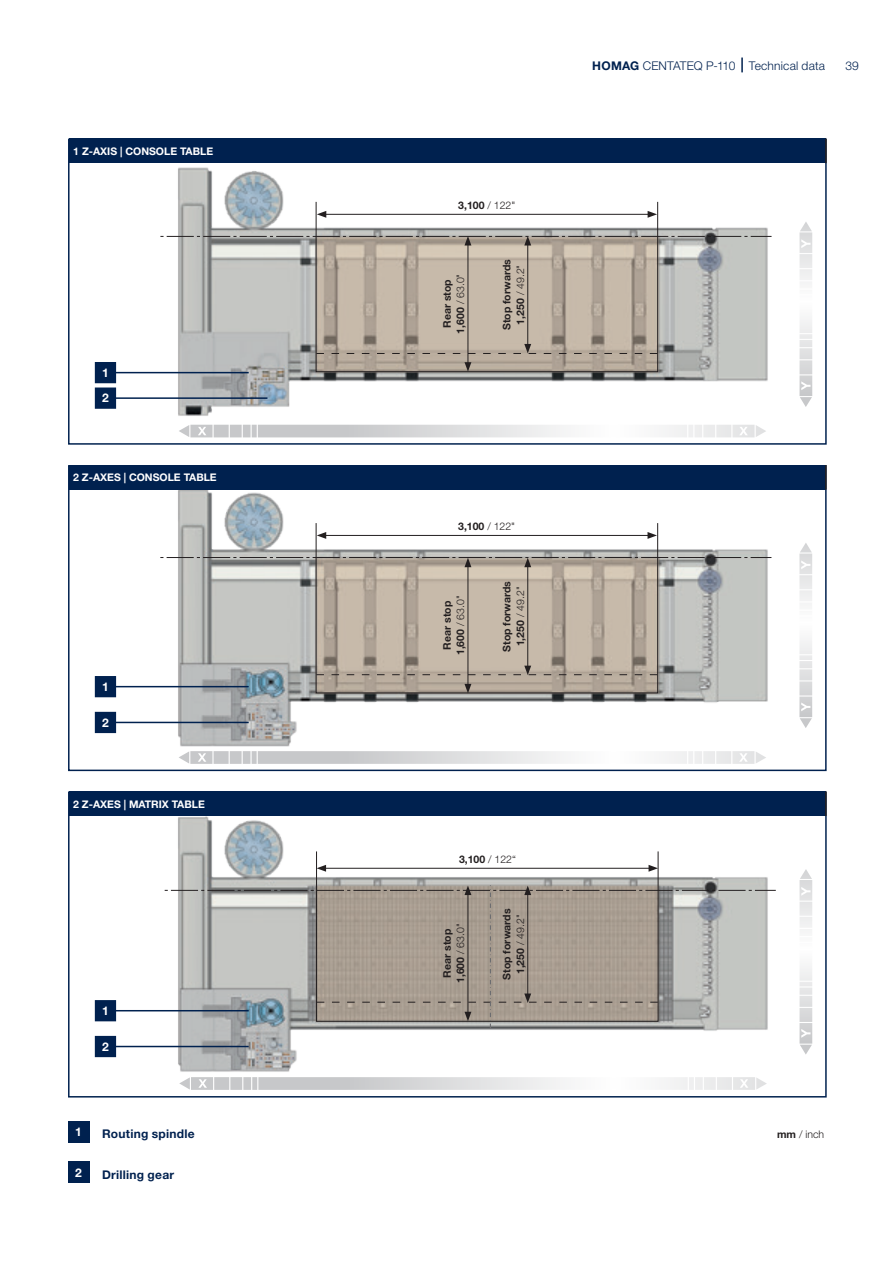
<style>
.page{position:relative;width:893px;height:1263px;background:#fff}
.page>*{position:absolute;margin:0;border:0;box-sizing:border-box;transform-origin:0 0}
._01_Musterseiten_Rub{font:300 12px "Helvetica Neue LTW1 G";letter-spacing:.01em;color:#00214f}
.Text_Bild_8Pt_11_5pt{font:700 12px "Helvetica Neue LTW1 G";letter-spacing:.025em;color:#00214f}
.NummerTabelle_8pt_bo{font:700 12px "Helvetica Neue LTW1 G";color:#fff}
.Tabelle_7_9Pt_light{font:700 10.5px/13.5px "Helvetica Neue LTW1 G";color:#231f20;text-align:center}
.Tabelle_7Pt_light_wh{font:700 10.5px "Helvetica Neue LTW1 G";color:#fff}
.Tabelle_7Pt_light__z{font:700 10.5px "Helvetica Neue LTW1 G";color:#231f20}
.Tabelle_7_10Pt_light{font:300 10.5px "Helvetica Neue LTW1 G";color:#231f20}
.s1{font-weight:300}
.s2{font-weight:700}
</style>
<div class="page">
<img style="left:96px;top:490px;width:676px;height:257px">
<img style="left:96px;top:167px;width:676px;height:271px">
<img style="left:97px;top:816px;width:709px;height:256px">
<div style="left:69px;top:139px;width:757px;height:24px;background:#00214f"></div>
<hr style="left:825px;top:139px;width:2px;height:24px;background:#231f20">
<div style="left:69px;top:791px;width:757px;height:25px;background:#00214f"></div>
<hr style="left:825px;top:791px;width:2px;height:25px;background:#231f20">
<div style="left:69px;top:465px;width:757px;height:25px;background:#00214f"></div>
<hr style="left:825px;top:465px;width:2px;height:25px;background:#231f20">
<div style="left:68px;top:1121px;width:21px;height:21px;background:#00214f"></div>
<div style="left:68px;top:1162px;width:21px;height:21px;background:#00214f"></div>
<svg style="left:741px;top:58px;width:2px;height:14px"></svg>
<hr style="left:324px;top:535px;width:326px;height:1px;background:#231f20">
<svg style="left:318px;top:532px;width:8px;height:7px"></svg>
<svg style="left:647px;top:532px;width:9px;height:7px"></svg>
<hr style="left:324px;top:214px;width:326px;height:1px;background:#231f20">
<svg style="left:318px;top:211px;width:8px;height:7px"></svg>
<svg style="left:648px;top:211px;width:8px;height:7px"></svg>
<hr style="left:324px;top:868px;width:327px;height:1px;background:#231f20">
<svg style="left:318px;top:865px;width:8px;height:7px"></svg>
<svg style="left:649px;top:865px;width:7px;height:7px"></svg>
<svg style="left:799px;top:543px;width:13px;height:185px"></svg>
<svg style="left:799px;top:222px;width:13px;height:185px"></svg>
<svg style="left:799px;top:869px;width:13px;height:185px"></svg>
<svg style="left:179px;top:751px;width:587px;height:13px"></svg>
<svg style="left:179px;top:425px;width:587px;height:12px"></svg>
<svg style="left:179px;top:1077px;width:588px;height:13px"></svg>
<div style="left:316px;top:523px;width:342px;height:170px;border:1px solid #231f20"></div>
<div style="left:316px;top:201px;width:342px;height:171px;border:1px solid #231f20"></div>
<hr style="left:468px;top:243px;width:1px;height:122px;background:#231f20">
<svg style="left:464px;top:362px;width:7px;height:10px"></svg>
<hr style="left:468px;top:565px;width:1px;height:121px;background:#231f20">
<svg style="left:464px;top:684px;width:7px;height:9px"></svg>
<hr style="left:527px;top:243px;width:1px;height:103px;background:#231f20">
<svg style="left:316px;top:344px;width:341px;height:10px;background:#b0a496"></svg>
<svg style="left:160px;top:236px;width:611px;height:9px;background:#9a958e"></svg>
<hr style="left:527px;top:565px;width:1px;height:103px;background:#231f20">
<svg style="left:316px;top:666px;width:341px;height:9px;background:#b0a497"></svg>
<svg style="left:160px;top:557px;width:611px;height:10px;background:#9c9790"></svg>
<svg style="left:165px;top:885px;width:611px;height:143px;background:#ada8a1"></svg>
<hr style="left:115px;top:686px;width:134px;height:1px;background:#00214f">
<hr style="left:115px;top:1010px;width:134px;height:1px;background:#00214f">
<hr style="left:113px;top:372px;width:136px;height:1px;background:#00214f">
<hr style="left:115px;top:722px;width:134px;height:1px;background:#00214f">
<hr style="left:115px;top:397px;width:152px;height:2px;background:#00214f">
<hr style="left:115px;top:1046px;width:134px;height:1px;background:#00214f">
<div style="left:96px;top:677px;width:19px;height:19px;background:#00214f"></div>
<div style="left:95px;top:676px;width:21px;height:21px;border:2px solid #00214f"></div>
<div style="left:96px;top:1001px;width:19px;height:19px;background:#00214f"></div>
<div style="left:95px;top:1000px;width:21px;height:21px;border:2px solid #00214f"></div>
<div style="left:96px;top:363px;width:19px;height:19px;background:#00214f"></div>
<div style="left:95px;top:362px;width:21px;height:21px;border:2px solid #00214f"></div>
<div style="left:96px;top:712px;width:19px;height:20px;background:#00214f"></div>
<div style="left:95px;top:712px;width:21px;height:21px;border:2px solid #00214f"></div>
<div style="left:96px;top:388px;width:19px;height:20px;background:#00214f"></div>
<div style="left:95px;top:387px;width:21px;height:22px;border:2px solid #00214f"></div>
<div style="left:96px;top:1037px;width:19px;height:19px;background:#00214f"></div>
<div style="left:95px;top:1036px;width:21px;height:21px;border:2px solid #00214f"></div>
<p class="Tabelle_7Pt_light_wh" style="left:73px;top:144px;width:141px">1 Z-AXIS | CONSOLE TABLE</p>
<p class="NummerTabelle_8pt_bo" style="left:102px;top:365px;width:8px">1</p>
<p class="NummerTabelle_8pt_bo" style="left:102px;top:391px;width:8px">2</p>
<p class="Tabelle_7Pt_light_wh" style="left:73px;top:471px;width:145px">2 Z-AXES | CONSOLE TABLE</p>
<p class="NummerTabelle_8pt_bo" style="left:102px;top:679px;width:8px">1</p>
<p class="NummerTabelle_8pt_bo" style="left:102px;top:715px;width:8px">2</p>
<p class="Tabelle_7Pt_light_wh" style="left:73px;top:797px;width:133px">2 Z-AXES | MATRIX TABLE</p>
<p class="NummerTabelle_8pt_bo" style="left:102px;top:1003px;width:8px">1</p>
<p class="NummerTabelle_8pt_bo" style="left:102px;top:1039px;width:8px">2</p>
<p class="NummerTabelle_8pt_bo" style="left:75px;top:1124px;width:8px">1</p>
<p class="Text_Bild_8Pt_11_5pt" style="left:102px;top:1127px;width:94px">Routing spindle</p>
<p class="NummerTabelle_8pt_bo" style="left:75px;top:1165px;width:8px">2</p>
<p class="Text_Bild_8Pt_11_5pt" style="left:102px;top:1167px;width:74px">Drilling gear</p>
<p class="Tabelle_7Pt_light__z" style="left:458px;top:198px;width:59px">3,100 <span class="s1">/ 122"</span></p>
<p class="Tabelle_7_9Pt_light" style="left:440px;top:334px;width:61px;rotate:-90deg">Rear stop<br>1,600 <span class="s1">/ 63.0"</span></p>
<p class="Tabelle_7_9Pt_light" style="left:500px;top:330px;width:72px;rotate:-90deg">Stop forwards<br>1,250 <span class="s1">/ 49.2"</span></p>
<p class="_01_Musterseiten_Rub" style="left:592px;top:58px;width:234px"><span class="s2">HOMAG</span> CENTATEQ P-110 Technical data</p>
<p class="_01_Musterseiten_Rub" style="left:845px;top:58px;width:15px">39</p>
<p class="Tabelle_7Pt_light__z" style="left:458px;top:520px;width:59px">3,100 <span class="s1">/ 122"</span></p>
<p class="Tabelle_7_9Pt_light" style="left:440px;top:655px;width:61px;rotate:-90deg">Rear stop<br>1,600 <span class="s1">/ 63.0"</span></p>
<p class="Tabelle_7_9Pt_light" style="left:500px;top:652px;width:72px;rotate:-90deg">Stop forwards<br>1,250 <span class="s1">/ 49.2"</span></p>
<p class="Tabelle_7Pt_light__z" style="left:459px;top:852px;width:59px">3,100 <span class="s1">/ 122“</span></p>
<p class="Tabelle_7_9Pt_light" style="left:440px;top:983px;width:61px;rotate:-90deg">Rear stop<br>1,600 <span class="s1">/ 63.0"</span></p>
<p class="Tabelle_7_9Pt_light" style="left:500px;top:980px;width:72px;rotate:-90deg">Stop forwards<br>1,250 <span class="s1">/ 49.2"</span></p>
<p class="Tabelle_7_10Pt_light" style="left:777px;top:1128px;width:49px"><span class="s2">mm</span> / inch</p>
</div>
